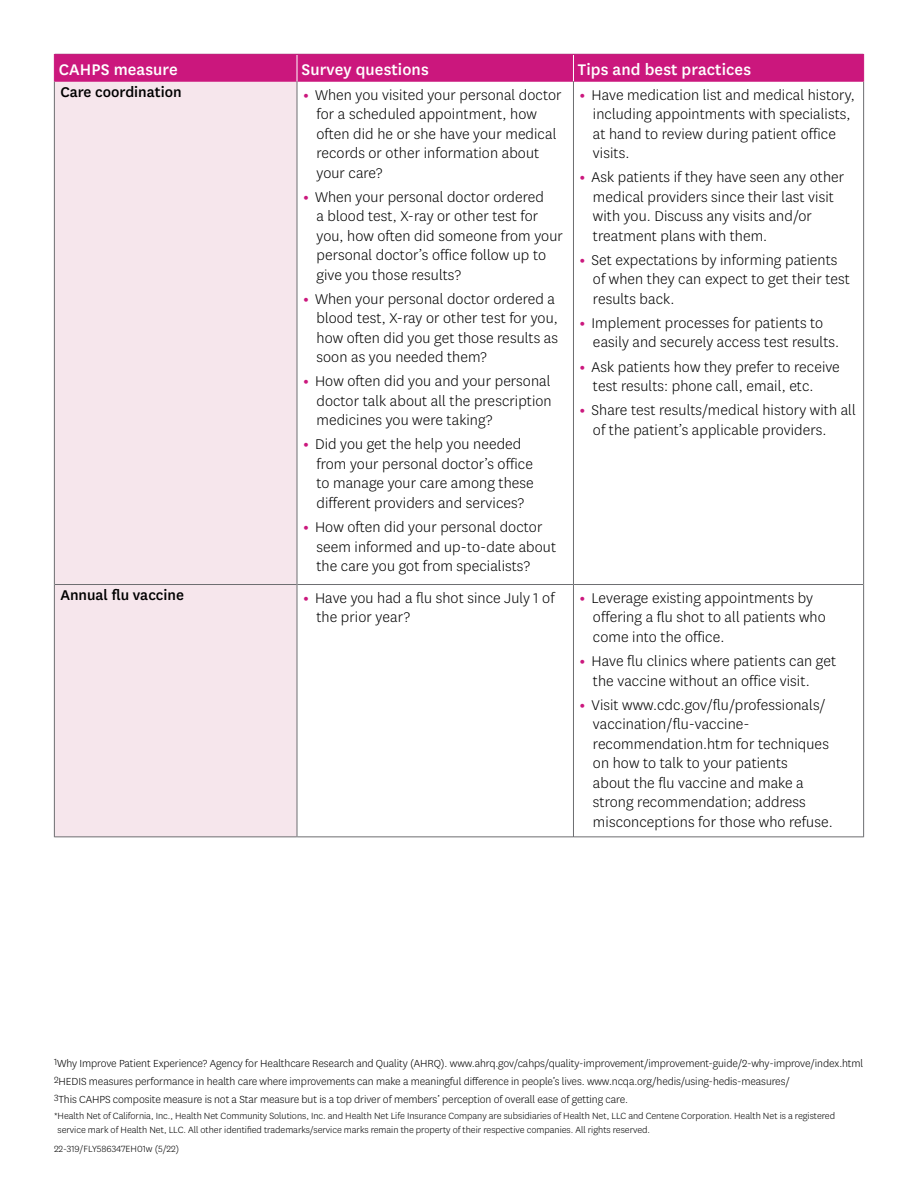
<style>
.page{position:relative;width:918px;height:1188px;background:#fff}
.page>*{position:absolute;margin:0;border:0;box-sizing:border-box;transform-origin:0 0}
.t1{font:500 18px "Centene Sans";letter-spacing:.005em;color:#fff}
.t2{font:300 16.5px/19.5px "Centene Sans";letter-spacing:.005em;color:#000}
.t3{font:500 16.5px "Centene Sans";color:#000}
.t4{font:300 12px "Centene Sans";letter-spacing:-.01em;color:#000}
.t5{font:300 10.5px/13.5px "Centene Sans";letter-spacing:-.005em;color:#000}
.s1{font-weight:700;color:#cb177d}
</style>
<div class="page">
<div style="left:55px;top:82px;width:242px;height:754px;background:#f6e6ec"></div>
<hr style="left:297px;top:81px;width:1px;height:504px;background:#6d6e71">
<hr style="left:573px;top:81px;width:1px;height:504px;background:#6d6e71">
<hr style="left:297px;top:585px;width:1px;height:252px;background:#6d6e71">
<hr style="left:573px;top:585px;width:1px;height:252px;background:#6d6e71">
<hr style="left:54px;top:82px;width:1px;height:503px;background:#6d6e71">
<hr style="left:863px;top:82px;width:1px;height:503px;background:#6d6e71">
<hr style="left:55px;top:584px;width:242px;height:1px;background:#6d6e71">
<hr style="left:54px;top:585px;width:1px;height:252px;background:#6d6e71">
<hr style="left:297px;top:584px;width:276px;height:1px;background:#6d6e71">
<hr style="left:574px;top:584px;width:289px;height:1px;background:#6d6e71">
<hr style="left:863px;top:585px;width:1px;height:252px;background:#6d6e71">
<hr style="left:55px;top:836px;width:242px;height:1px;background:#6d6e71">
<hr style="left:297px;top:836px;width:276px;height:1px;background:#6d6e71">
<hr style="left:574px;top:836px;width:289px;height:1px;background:#6d6e71">
<div style="left:54px;top:54px;width:810px;height:28px;background:#cb177d"></div>
<hr style="left:55px;top:54px;width:809px;height:1px;background:#cb177d">
<p class="t1" style="left:59px;top:57px;width:120px">CAHPS measure</p>
<p class="t1" style="left:302px;top:57px;width:129px">Survey questions</p>
<p class="t1" style="left:578px;top:57px;width:175px">Tips and best practices</p>
<p class="t3" style="left:60px;top:80px;width:123px">Care coordination</p>
<p class="t2" style="left:317px;top:84px;width:247px;text-indent:-13px"><span class="s1">•</span> When you visited your personal doctor for a scheduled appointment, how often did he or she have your medical records or other information about your care?</p>
<p class="t2" style="left:317px;top:186px;width:248px;text-indent:-13px"><span class="s1">•</span> When your personal doctor ordered<br>a blood test, X-ray or other test for you, how often did someone from your personal doctor’s office follow up to give you those results?</p>
<p class="t2" style="left:317px;top:289px;width:243px;text-indent:-13px"><span class="s1">•</span> When your personal doctor ordered a blood test, X-ray or other test for you, how often did you get those results as soon as you needed them?</p>
<p class="t2" style="left:317px;top:371px;width:237px;text-align:justify;text-indent:-13px"><span class="s1">•</span> How often did you and your personal doctor talk about all the prescription medicines you were taking?</p>
<p class="t2" style="left:317px;top:434px;width:219px;text-indent:-13px"><span class="s1">•</span> Did you get the help you needed from your personal doctor’s office to manage your care among these different providers and services?</p>
<p class="t2" style="left:317px;top:517px;width:241px;text-indent:-13px"><span class="s1">•</span> How often did your personal doctor seem informed and up-to-date about the care you got from specialists?</p>
<p class="t2" style="left:593px;top:84px;width:263px;text-indent:-13px"><span class="s1">•</span> Have medication list and medical history, including appointments with specialists, at hand to review during patient office visits.</p>
<p class="t2" style="left:593px;top:167px;width:253px;text-indent:-13px"><span class="s1">•</span> Ask patients if they have seen any other medical providers since their last visit with you. Discuss any visits and/or treatment plans with them.</p>
<p class="t2" style="left:593px;top:250px;width:258px;text-indent:-13px"><span class="s1">•</span> Set expectations by informing patients of when they can expect to get their test results back.</p>
<p class="t2" style="left:593px;top:313px;width:248px;text-indent:-13px"><span class="s1">•</span> Implement processes for patients to easily and securely access test results.</p>
<p class="t2" style="left:593px;top:356px;width:248px;text-indent:-13px"><span class="s1">•</span> Ask patients how they prefer to receive test results: phone call, email, etc.</p>
<p class="t2" style="left:593px;top:400px;width:264px;text-indent:-13px"><span class="s1">•</span> Share test results/medical history with all of the patient’s applicable providers.</p>
<p class="t3" style="left:60px;top:584px;width:125px">Annual flu vaccine</p>
<p class="t2" style="left:317px;top:588px;width:240px;text-indent:-13px"><span class="s1">•</span> Have you had a flu shot since July 1 of the prior year?</p>
<p class="t2" style="left:593px;top:588px;width:234px;text-indent:-13px"><span class="s1">•</span> Leverage existing appointments by offering a flu shot to all patients who come into the office.</p>
<p class="t2" style="left:593px;top:651px;width:245px;text-indent:-13px"><span class="s1">•</span> Have flu clinics where patients can get the vaccine without an office visit.</p>
<p class="t2" style="left:593px;top:694px;width:241px;text-indent:-13px"><span class="s1">•</span> Visit www.cdc.gov/flu/professionals/ vaccination/flu-vaccine&shy;recommendation.htm for techniques on how to talk to your patients<br>about the flu vaccine and make a strong recommendation; address misconceptions for those who refuse.</p>
<p class="t4" style="left:54px;top:1056px;width:811px"><sup>1</sup>Why Improve Patient Experience? Agency for Healthcare Research and Quality (AHRQ). www.ahrq.gov/cahps/quality-improvement/improvement-guide/2-why-improve/index.html</p>
<p class="t4" style="left:54px;top:1074px;width:737px"><sup>2</sup>HEDIS measures performance in health care where improvements can make a meaningful difference in people’s lives. www.ncqa.org/hedis/using-hedis-measures/</p>
<p class="t4" style="left:54px;top:1092px;width:576px"><sup>3</sup>This CAHPS composite measure is not a Star measure but is a top driver of members’ perception of overall ease of getting care.</p>
<p class="t5" style="left:58px;top:1109px;width:779px;text-indent:-4px">*Health Net of California, Inc., Health Net Community Solutions, Inc. and Health Net Life Insurance Company are subsidiaries of Health Net, LLC and Centene Corporation. Health Net is a registered service mark of Health Net, LLC. All other identified trademarks/service marks remain the property of their respective companies. All rights reserved.</p>
<p class="t5" style="left:54px;top:1142px;width:127px">22-319/FLY586347EH01w (5/22)</p>
</div>
